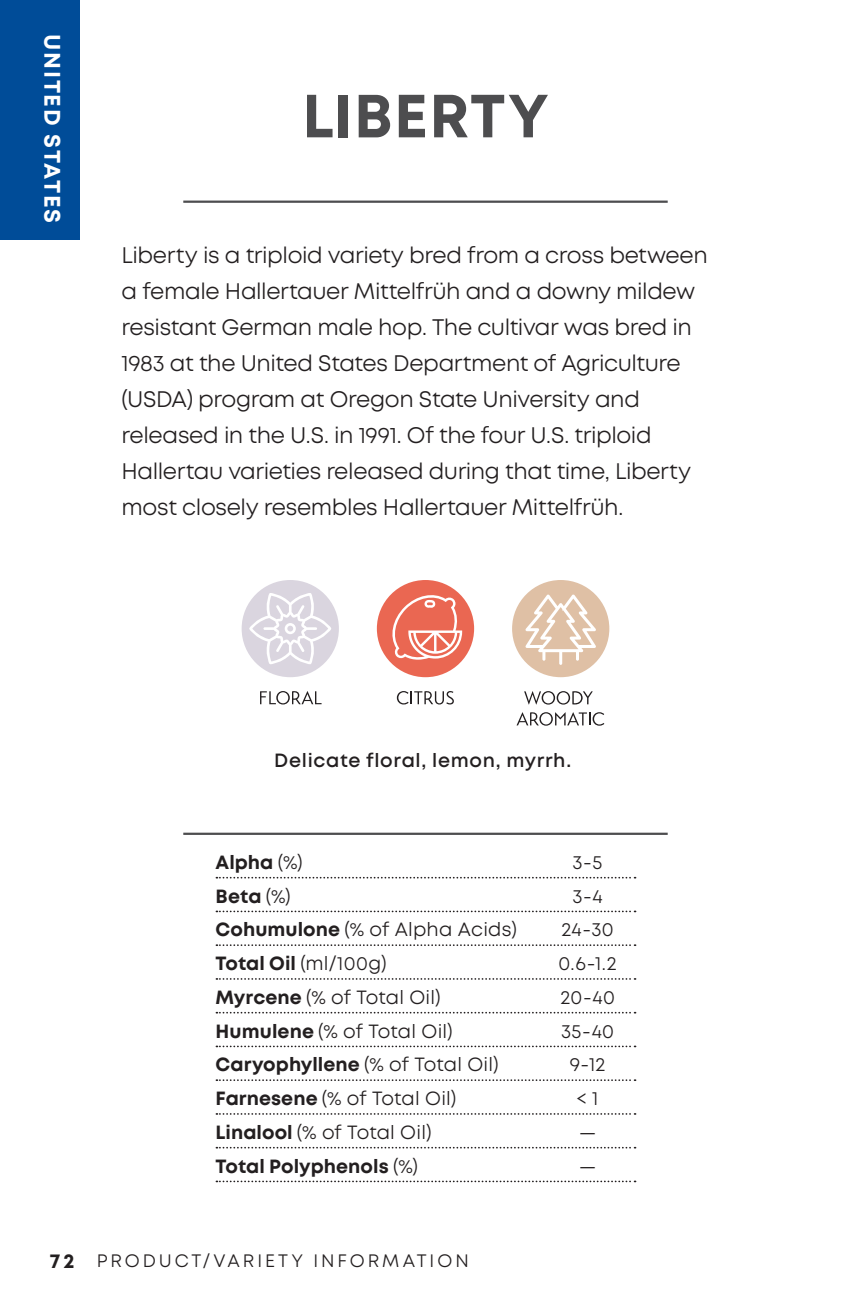
<style>
.page{position:relative;width:851px;height:1296px;background:#fff}
.page>*{position:absolute;margin:0;border:0;box-sizing:border-box;transform-origin:0 0}
.t1{font:700 60.75px "Mont";letter-spacing:.015em;color:#4d4d4f}
.t2{font:22.5px/36px "Mont";letter-spacing:-.02em;color:#231f20}
.t3{font:700 22.5px "Mont";letter-spacing:.075em;color:#fff}
.t4{font:19.12px "Mont";letter-spacing:.005em;color:#231f20}
.t5{font:700 19.12px "Mont";letter-spacing:.005em;color:#231f20}
.t6{font:600 19.12px "Mont";letter-spacing:.035em;color:#231f20}
.t7{font:18px "Mont";letter-spacing:.165em;color:#231f20}
.s1{font-weight:400}
.s2{font-weight:700}
.s3{font-weight:700;font-size:20.25px}
</style>
<div class="page">
<div style="left:0;top:0;width:80px;height:240px;background:#004c98"></div>
<svg style="left:216px;top:877px;width:419px;height:2px"></svg>
<svg style="left:216px;top:911px;width:419px;height:1px"></svg>
<svg style="left:216px;top:944px;width:419px;height:2px"></svg>
<svg style="left:216px;top:978px;width:419px;height:2px"></svg>
<svg style="left:216px;top:1012px;width:419px;height:2px"></svg>
<svg style="left:216px;top:1046px;width:419px;height:1px"></svg>
<svg style="left:216px;top:1079px;width:419px;height:2px"></svg>
<svg style="left:216px;top:1113px;width:419px;height:2px"></svg>
<svg style="left:216px;top:1147px;width:419px;height:2px"></svg>
<svg style="left:216px;top:1181px;width:419px;height:1px"></svg>
<svg style="left:397px;top:691px;width:57px;height:14px"></svg>
<div style="left:377px;top:580px;width:97px;height:97px;background:#ea6752;border-radius:50%"></div>
<svg style="left:389px;top:592px;width:73px;height:68px"></svg>
<svg style="left:524px;top:691px;width:68px;height:14px"></svg>
<svg style="left:516px;top:712px;width:88px;height:14px"></svg>
<div style="left:512px;top:580px;width:97px;height:97px;background:#dfc0a5;border-radius:50%"></div>
<svg style="left:525px;top:594px;width:71px;height:71px"></svg>
<svg style="left:260px;top:691px;width:61px;height:14px"></svg>
<div style="left:242px;top:580px;width:97px;height:97px;background:#dad5df;border-radius:50%"></div>
<svg style="left:249px;top:593px;width:82px;height:71px"></svg>
<hr style="left:183px;top:201px;width:484px;height:2px;background:#4d4d4f">
<hr style="left:183px;top:833px;width:484px;height:2px;background:#4d4d4f">
<p class="t3" style="left:67px;top:34px;width:191px;rotate:90deg">UNITED STATES</p>
<h1 class="t1" style="left:302px;top:77px;width:248px">LIBERTY</h1>
<p class="t2" style="left:122px;top:238px;width:587px">Liberty is a triploid variety bred from a cross between a female Hallertauer Mittelfrüh and a downy mildew resistant German male hop. The cultivar was bred in 1983 at the United States Department of Agriculture (USDA) program at Oregon State University and released in the U.S. in 1991. Of the four U.S. triploid Hallertau varieties released during that time, Liberty most closely resembles Hallertauer Mittelfrüh.</p>
<p class="t6" style="left:274px;top:748px;width:298px">Delicate floral, lemon, myrrh.</p>
<p class="t5" style="left:215px;top:850px;width:89px">Alpha <span class="s1">(%)</span></p>
<p class="t4" style="left:572px;top:850px;width:31px">3-5</p>
<p class="t5" style="left:215px;top:883px;width:77px">Beta <span class="s1">(%)</span></p>
<p class="t4" style="left:572px;top:884px;width:32px">3-4</p>
<p class="t4" style="left:215px;top:917px;width:303px"><span class="s2">Cohumulone</span> (% of Alpha Acids)</p>
<p class="t4" style="left:561px;top:917px;width:54px">24-30</p>
<p class="t4" style="left:215px;top:951px;width:172px"><span class="s2">Total Oil</span> (ml/100g)</p>
<p class="t4" style="left:558px;top:951px;width:60px">0.6-1.2</p>
<p class="t4" style="left:215px;top:985px;width:226px"><span class="s2">Myrcene</span> (% of Total Oil)</p>
<p class="t4" style="left:560px;top:985px;width:56px">20-40</p>
<p class="t4" style="left:215px;top:1019px;width:238px"><span class="s2">Humulene</span> (% of Total Oil)</p>
<p class="t4" style="left:561px;top:1019px;width:55px">35-40</p>
<p class="t5" style="left:215px;top:1052px;width:284px">Caryophyllene <span class="s1">(% of Total Oil)</span></p>
<p class="t4" style="left:569px;top:1052px;width:37px">9-12</p>
<p class="t4" style="left:215px;top:1086px;width:242px"><span class="s2">Farnesene</span> (% of Total Oil)</p>
<p class="t4" style="left:576px;top:1086px;width:23px">&lt; 1</p>
<p class="t4" style="left:215px;top:1120px;width:217px"><span class="s2">Linalool</span> (% of Total Oil)</p>
<p class="t4" style="left:579px;top:1120px;width:19px">—</p>
<p class="t5" style="left:215px;top:1153px;width:204px">Total Polyphenols <span class="s1">(%)</span></p>
<p class="t4" style="left:579px;top:1154px;width:19px">—</p>
<p class="t7" style="left:50px;top:1250px;width:420px"><span class="s3">72</span> PRODUCT/VARIETY INFORMATION</p>
</div>
